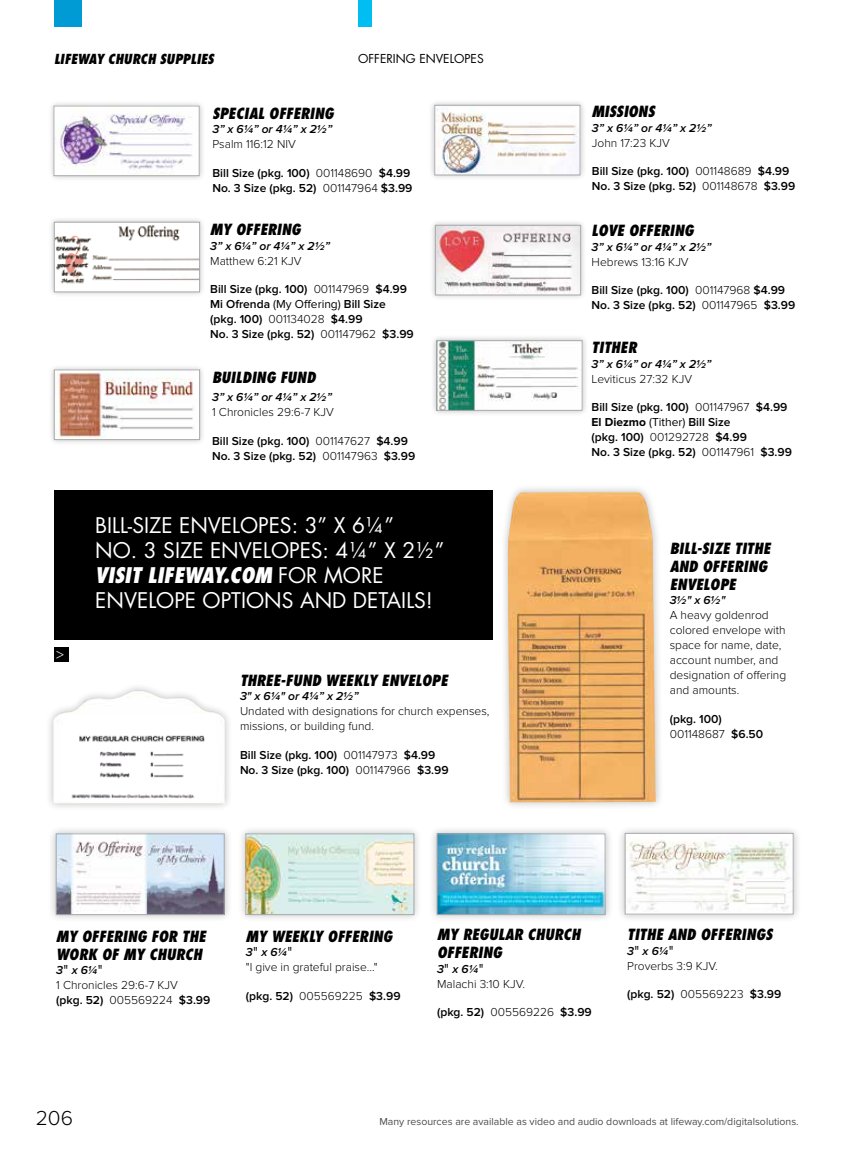
<style>
.page{position:relative;width:851px;height:1161px;background:#fff}
.page>*{position:absolute;margin:0;border:0;box-sizing:border-box;transform-origin:0 0}
.t1{font:21px/25.2px "Futura Std";color:#fff}
.t2{font:300 21px "Proxima Nova";color:#000}
.t3{font:300 15.75px "Proxima Nova";color:#fff}
.t4{font:italic 800 condensed 15px/18px "Futura Std";color:#000}
.t5{font:italic 800 condensed 13.5px "Futura Std";color:#000}
.t6{font:600 12px/15px "Proxima Nova";color:#000}
.t7{font:300 12px/15px "Proxima Nova";color:#000}
.t8{font:italic 600 12px "Proxima Nova";color:#000}
.t9{font:12px "Futura Std";color:#000}
.t10{font:10.5px "Proxima Nova";color:#4d4d4f}
.s1{font-weight:300}
.s2{font-weight:400}
.s3{font-weight:800;font-style:italic;font-stretch:condensed}
.s4{font-weight:700}
.s5{font-weight:600;font-style:italic}
.s6{font-family:"Futura Std";font-weight:400}
.s7{font-weight:600}
</style>
<div class="page">
<div style="left:54px;top:491px;width:438px;height:149px;background:#000"></div>
<div style="left:54px;top:647px;width:15px;height:15px;background:#000"></div>
<div style="left:358px;top:0;width:14px;height:27px;background:#00bdf2"></div>
<div style="left:54px;top:0;width:27px;height:27px;background:#009bd5"></div>
<div style="left:48px;top:825px;width:185px;height:98px;background:#000;opacity:.25"></div>
<img style="left:58px;top:835px;width:164px;height:78px">
<div style="left:56px;top:833px;width:168px;height:82px;border:1px solid #a7a9ac"></div>
<div style="left:237px;top:825px;width:185px;height:98px;background:#000;opacity:.25"></div>
<img style="left:247px;top:835px;width:165px;height:78px">
<div style="left:245px;top:833px;width:169px;height:82px;border:1px solid #a7a9ac"></div>
<div style="left:428px;top:825px;width:185px;height:98px;background:#000;opacity:.25"></div>
<img style="left:438px;top:835px;width:165px;height:78px">
<div style="left:436px;top:833px;width:169px;height:82px;border:1px solid #a7a9ac"></div>
<div style="left:616px;top:825px;width:185px;height:97px;background:#000;opacity:.25"></div>
<img style="left:626px;top:835px;width:165px;height:78px">
<div style="left:624px;top:833px;width:169px;height:82px;border:1px solid #a7a9ac"></div>
<div style="left:502px;top:484px;width:162px;height:326px;background:#000;opacity:.25"></div>
<img style="left:507px;top:492px;width:149px;height:310px">
<div style="left:48px;top:100px;width:157px;height:82px;background:#000;opacity:.25"></div>
<img style="left:56px;top:108px;width:141px;height:66px">
<div style="left:54px;top:106px;width:145px;height:70px;border:1px solid #a7a9ac"></div>
<div style="left:429px;top:219px;width:158px;height:82px;background:#000;opacity:.25"></div>
<img style="left:437px;top:227px;width:142px;height:66px">
<div style="left:435px;top:225px;width:146px;height:70px;border:1px solid #a7a9ac"></div>
<div style="left:48px;top:364px;width:158px;height:82px;background:#000;opacity:.25"></div>
<img style="left:56px;top:372px;width:142px;height:66px">
<div style="left:54px;top:370px;width:146px;height:70px;border:1px solid #a7a9ac"></div>
<div style="left:430px;top:334px;width:158px;height:83px;background:#000;opacity:.25"></div>
<img style="left:438px;top:342px;width:142px;height:67px">
<div style="left:436px;top:340px;width:146px;height:71px;border:1px solid #a7a9ac"></div>
<div style="left:428px;top:99px;width:158px;height:82px;background:#000;opacity:.25"></div>
<img style="left:436px;top:107px;width:142px;height:66px">
<div style="left:434px;top:105px;width:146px;height:70px;border:1px solid #a7a9ac"></div>
<div style="left:48px;top:216px;width:158px;height:82px;background:#000;opacity:.25"></div>
<img style="left:56px;top:224px;width:142px;height:66px">
<div style="left:54px;top:222px;width:146px;height:70px;border:1px solid #a7a9ac"></div>
<div style="left:45px;top:683px;width:188px;height:129px;background:#000;opacity:.25"></div>
<img style="left:53px;top:691px;width:172px;height:112px">
<img style="left:63px;top:714px;width:153px;height:85px">
<div style="left:63px;top:785px;width:153px;height:8px;background:#fff"></div>
<hr style="left:127px;top:779px;width:81px;height:2px;background:#fff">
<p class="t5" style="left:54px;top:51px;width:161px">LIFEWAY CHURCH SUPPLIES</p>
<p class="t9" style="left:358px;top:51px;width:127px">OFFERING ENVELOPES</p>
<p class="t4" style="left:212px;top:105px;width:123px">SPECIAL OFFERING</p>
<p class="t8" style="left:212px;top:123px;width:121px">3” x 6¼” or 4¼” x 2½”</p>
<p class="t7" style="left:212px;top:137px;width:85px">Psalm 116:12 NIV</p>
<p class="t6" style="left:212px;top:166px;width:201px">Bill Size (pkg. 100) <span class="s1">001148690</span> $4.99<br>No. 3 Size (pkg. 52) <span class="s1">001147964</span> $3.99</p>
<p class="t4" style="left:210px;top:221px;width:92px">MY OFFERING</p>
<p class="t8" style="left:210px;top:239px;width:121px">3” x 6¼” or 4¼” x 2½”</p>
<p class="t7" style="left:210px;top:253px;width:93px">Matthew 6:21 KJV</p>
<p class="t6" style="left:210px;top:282px;width:205px">Bill Size (pkg. 100) <span class="s1">001147969</span> $4.99<br>Mi Ofrenda <span class="s2">(My Offering)</span> Bill Size (pkg. 100) <span class="s1">001134028</span> $4.99<br>No. 3 Size (pkg. 52) <span class="s1">001147962</span> $3.99</p>
<p class="t4" style="left:212px;top:369px;width:105px">BUILDING FUND</p>
<p class="t8" style="left:212px;top:390px;width:121px">3” x 6¼” or 4¼” x 2½”</p>
<p class="t7" style="left:212px;top:405px;width:123px">1 Chronicles 29:6-7 KJV</p>
<p class="t6" style="left:212px;top:433px;width:205px">Bill Size (pkg. 100) <span class="s1">001147627</span> $4.99<br>No. 3 Size (pkg. 52) <span class="s1">001147963</span> $3.99</p>
<h2 class="t3" style="left:56px;top:646px;width:9px">&gt;</h2>
<h1 class="t1" style="left:95px;top:513px;width:350px">BILL-SIZE ENVELOPES: 3” X 6¼”<br>NO. 3 SIZE ENVELOPES: 4¼” X 2½”<br><span class="s3">VISIT LIFEWAY.COM</span> FOR MORE<br>ENVELOPE OPTIONS AND DETAILS!</h1>
<p class="t4" style="left:240px;top:672px;width:209px">THREE-FUND WEEKLY ENVELOPE</p>
<p class="t8" style="left:240px;top:690px;width:120px">3" x 6¼" or 4¼” x 2½”</p>
<p class="t7" style="left:240px;top:704px;width:251px">Undated with designations for church expenses, missions, or building fund.</p>
<p class="t6" style="left:240px;top:748px;width:210px">Bill Size (pkg. 100) <span class="s1">001147973</span> $4.99<br>No. 3 Size (pkg. 100) <span class="s1">001147966</span> $3.99</p>
<p class="t4" style="left:592px;top:103px;width:64px">MISSIONS</p>
<p class="t8" style="left:592px;top:121px;width:121px">3” x 6¼” or 4¼” x 2½”</p>
<p class="t7" style="left:592px;top:135px;width:79px">John 17:23 KJV</p>
<p class="t6" style="left:592px;top:164px;width:205px">Bill Size (pkg. 100) <span class="s1">001148689</span> $4.99<br>No. 3 Size (pkg. 52) <span class="s1">001148678</span> $3.99</p>
<p class="t4" style="left:591px;top:222px;width:104px">LOVE OFFERING</p>
<p class="t8" style="left:591px;top:240px;width:121px">3” x 6¼” or 4¼” x 2½”</p>
<p class="t7" style="left:591px;top:255px;width:99px">Hebrews 13:16 KJV</p>
<p class="t6" style="left:591px;top:283px;width:205px">Bill Size (pkg. 100) <span class="s1">001147968</span> $4.99<br>No. 3 Size (pkg. 52) <span class="s1">001147965</span> $3.99</p>
<p class="t4" style="left:591px;top:339px;width:47px">TITHER</p>
<p class="t8" style="left:591px;top:357px;width:121px">3” x 6¼” or 4¼” x 2½”</p>
<p class="t7" style="left:591px;top:371px;width:102px">Leviticus 27:32 KJV</p>
<p class="t6" style="left:591px;top:400px;width:202px">Bill Size (pkg. 100) <span class="s1">001147967</span> $4.99<br><span class="s4">El Diezmo</span> <span class="s2">(Tither)</span> Bill Size<br>(pkg. 100) <span class="s1">001292728</span> $4.99<br>No. 3 Size (pkg. 52) <span class="s1">001147961</span> $3.99</p>
<p class="t4" style="left:669px;top:540px;width:102px">BILL-SIZE TITHE<br>AND OFFERING<br>ENVELOPE</p>
<p class="t8" style="left:669px;top:594px;width:57px">3½" x 6½"</p>
<p class="t7" style="left:669px;top:608px;width:118px">A heavy goldenrod colored envelope with space for name, date, account number, and designation of offering and amounts.</p>
<p class="t6" style="left:669px;top:712px;width:95px">(pkg. 100)<br><span class="s1">001148687</span> $6.50</p>
<p class="t4" style="left:56px;top:927px;width:151px">MY OFFERING FOR THE<br>WORK OF MY CHURCH</p>
<p class="t7" style="left:56px;top:963px;width:156px"><span class="s5">3</span><span class="s6">"</span> <span class="s5">x 6¼</span><span class="s6">"<br></span>1 Chronicles 29:6-7 KJV<br><span class="s7">(pkg. 52)</span> 005569224 <span class="s7">$3.99</span></p>
<p class="t4" style="left:246px;top:927px;width:148px">MY WEEKLY OFFERING</p>
<p class="t7" style="left:246px;top:945px;width:133px"><span class="s5">3</span><span class="s6">"</span> <span class="s5">x 6¼</span><span class="s6">"<br></span>"I give in grateful praise..."</p>
<p class="t6" style="left:246px;top:988px;width:156px">(pkg. 52) <span class="s1">005569225</span> $3.99</p>
<p class="t4" style="left:437px;top:926px;width:145px">MY REGULAR CHURCH<br>OFFERING</p>
<p class="t7" style="left:437px;top:961px;width:89px"><span class="s5">3</span><span class="s6">"</span> <span class="s5">x 6¼</span><span class="s6">"<br></span>Malachi 3:10 KJV.</p>
<p class="t6" style="left:437px;top:1005px;width:156px">(pkg. 52) <span class="s1">005569226</span> $3.99</p>
<p class="t4" style="left:627px;top:926px;width:147px">TITHE AND OFFERINGS</p>
<p class="t7" style="left:627px;top:943px;width:92px"><span class="s5">3</span><span class="s6">"</span> <span class="s5">x 6¼</span><span class="s6">"<br></span>Proverbs 3:9 KJV.</p>
<p class="t6" style="left:627px;top:987px;width:156px">(pkg. 52) <span class="s1">005569223</span> $3.99</p>
<h1 class="t2" style="left:36px;top:1106px;width:39px">206</h1>
<p class="t10" style="left:379px;top:1116px;width:421px">Many resources are available as video and audio downloads at lifeway.com/digitalsolutions.</p>
</div>
